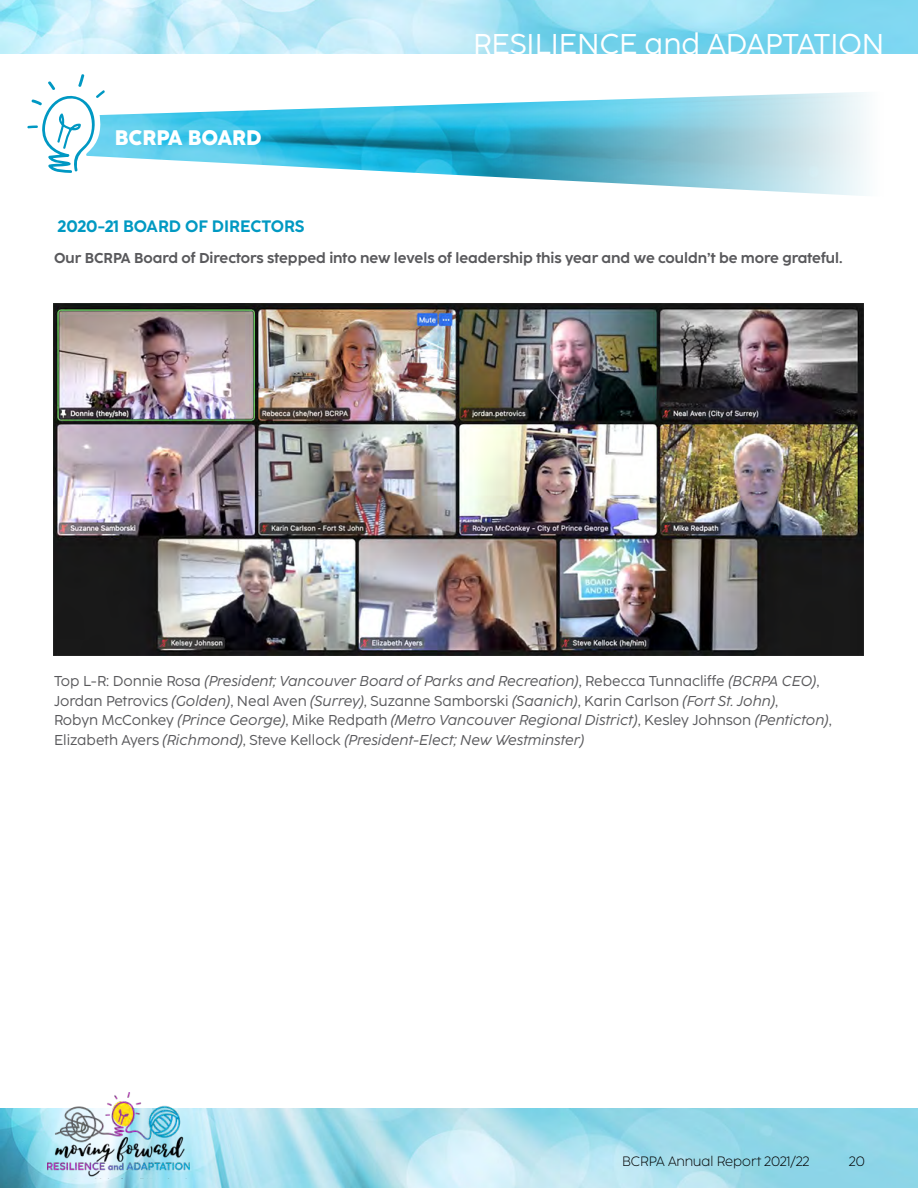
<style>
.page{position:relative;width:918px;height:1188px;background:#fff}
.page>*{position:absolute;margin:0;border:0;box-sizing:border-box;transform-origin:0 0}
.t1{font:28.5px "Coco Sharp L";color:#fff}
.t2{font:800 21px "Coco Sharp L";color:#fff}
.t3{font:700 16.5px "Coco Sharp L";color:#0099c2}
.t4{font:italic 14.25px/19.5px "Coco Sharp L";color:#59595c}
.t5{font:700 14.25px "Coco Sharp L";color:#59595c}
.t6{font:300 13.5px "Coco Sharp L";color:#000}
.s1{font-style:normal}
</style>
<div class="page">
<img style="left:0;top:1108px;width:918px;height:80px">
<img style="left:0;top:0;width:918px;height:54px">
<img style="left:47px;top:1092px;width:142px;height:86px">
<img style="left:105px;top:92px;width:761px;height:104px">
<svg style="left:27px;top:74px;width:78px;height:99px"></svg>
<img style="left:54px;top:304px;width:810px;height:351px">
<h2 class="t2" style="left:115px;top:122px;width:149px">BCRPA BOARD</h2>
<h1 class="t1" style="left:473px;top:25px;width:413px">RESILIENCE and ADAPTATION</h1>
<p class="t3" style="left:58px;top:214px;width:248px">2020-21 BOARD OF DIRECTORS</p>
<p class="t5" style="left:54px;top:248px;width:790px">Our BCRPA Board of Directors stepped into new levels of leadership this year and we couldn’t be more grateful.</p>
<p class="t4" style="left:54px;top:672px;width:779px"><span class="s1">Top L-R: Donnie Rosa</span> (President; Vancouver Board of Parks and Recreation)<span class="s1">, Rebecca Tunnacliffe</span> (BCRPA CEO)<span class="s1">, Jordan Petrovics</span> (Golden)<span class="s1">, Neal Aven</span> (Surrey)<span class="s1">, Suzanne Samborski</span> (Saanich)<span class="s1">, Karin Carlson</span> (Fort St. John)<span class="s1">,<br>Robyn McConkey</span> (Prince George)<span class="s1">, Mike Redpath</span> (Metro Vancouver Regional District)<span class="s1">, Kesley Johnson</span> (Penticton)<span class="s1">, Elizabeth Ayers</span> (Richmond)<span class="s1">, Steve Kellock</span> (President-Elect; New Westminster)</p>
<p class="t6" style="left:622px;top:1153px;width:189px">BCRPA Annual Report 2021/22</p>
<p class="t6" style="left:849px;top:1153px;width:17px">20</p>
</div>
